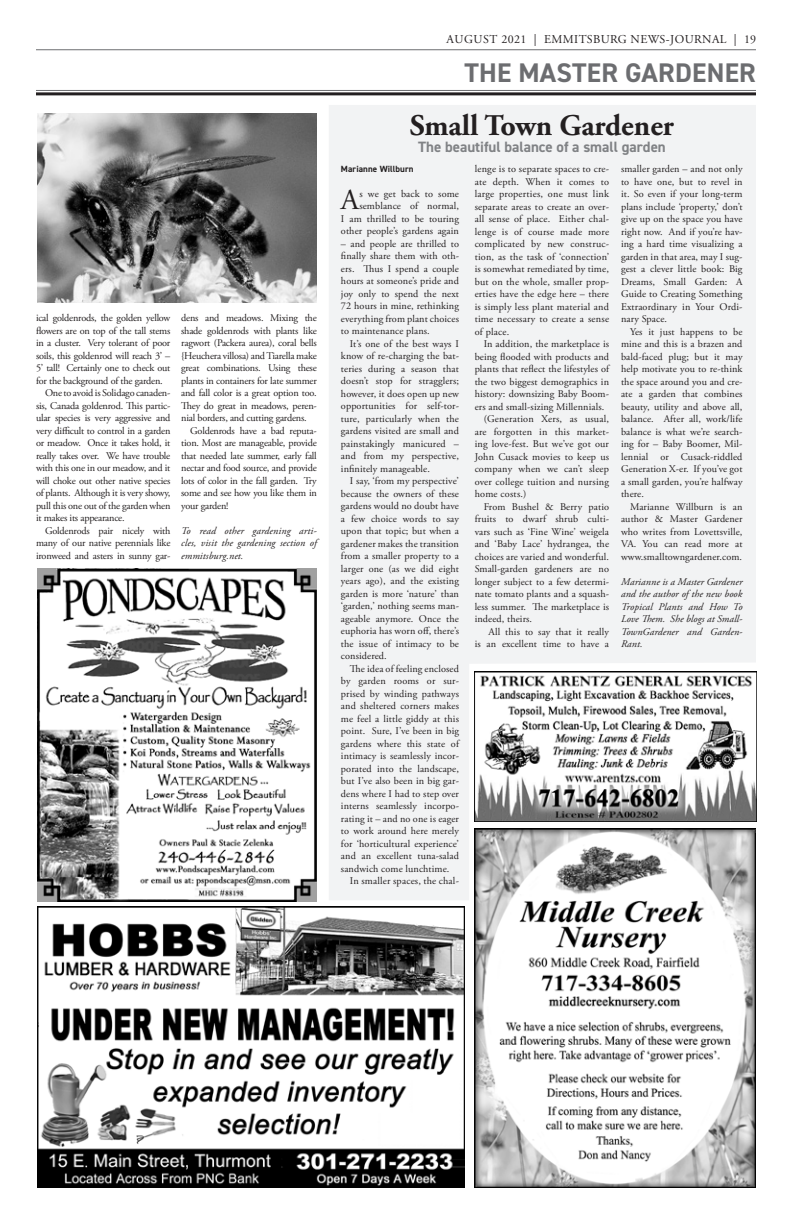
<style>
.page{position:relative;width:792px;height:1224px;background:#fff}
.page>*{position:absolute;margin:0;border:0;box-sizing:border-box;transform-origin:0 0}
.t1{font:700 30px "Adobe Garamond Pro";color:#231f20}
._1st_paragraph{font:29.1px "Adobe Garamond Pro";color:#231f20}
.t2{font:700 27px "DIN2014";letter-spacing:.01em;color:#6c6d70}
.subtitle{font:700 15px "DIN2014";color:#808285}
.t3{font:12px "Adobe Garamond Pro";letter-spacing:.035em;color:#231f20}
.body{font:10.2px/12.5px "Adobe Garamond Pro";letter-spacing:.01em;color:#231f20;text-align:justify}
._1st_paragraph-2{font:10.2px/12.5px "Adobe Garamond Pro";letter-spacing:.01em;color:#231f20;text-align:right}
.End_of_paragraph{font:italic 10.2px/12.5px "Adobe Garamond Pro";letter-spacing:.01em;color:#231f20;text-align:justify}
.author{font:700 9px "DIN2014";letter-spacing:.01em;color:#231f20}
</style>
<div class="page">
<hr style="left:36px;top:49px;width:720px;height:1px;background:#6c6d70">
<div style="left:329px;top:105px;width:427px;height:795px;background:#f2f3f4"></div>
<hr style="left:36px;top:90px;width:720px;height:1px;background:#6c6d70">
<hr style="left:36px;top:92px;width:720px;height:3px;background:#231f20">
<img style="left:37px;top:907px;width:427px;height:281px">
<img style="left:475px;top:672px;width:282px;height:150px">
<img style="left:37px;top:568px;width:280px;height:333px">
<img style="left:475px;top:828px;width:281px;height:360px">
<img style="left:37px;top:113px;width:280px;height:190px">
<p class="body" style="left:36px;top:312px;width:136px">ical goldenrods, the golden yellow flowers are on top of the tall stems in a cluster. Very tolerant of poor soils, this goldenrod will reach 3’ – 5’ tall! Certainly one to check out for the background of the garden.</p>
<p class="body" style="left:36px;top:387px;width:136px;text-indent:9px">One to avoid is Solidago canaden&shy;sis, Canada goldenrod. This partic&shy;ular species is very aggressive and very difficult to control in a garden or meadow. Once it takes hold, it really takes over. We have trouble with this one in our meadow, and it will choke out other native species of plants. Although it is very showy, pull this one out of the garden when it makes its appearance.</p>
<p class="body" style="left:36px;top:525px;width:136px;text-indent:9px">Goldenrods pair nicely with many of our native perennials like ironweed and asters in sunny gar-</p>
<p class="body" style="left:181px;top:312px;width:137px">dens and meadows. Mixing the shade goldenrods with plants like ragwort (Packera aurea), coral bells {Heuchera villosa) and Tiarella make great combinations. Using these plants in containers for late summer and fall color is a great option too.<br>They do great in meadows, peren&shy;nial borders, and cutting gardens.</p>
<p class="body" style="left:181px;top:425px;width:137px;text-indent:9px">Goldenrods have a bad reputa&shy;tion. Most are manageable, provide that needed late summer, early fall nectar and food source, and provide lots of color in the fall garden. Try some and see how you like them in your garden!</p>
<p class="End_of_paragraph" style="left:181px;top:525px;width:137px">To read other gardening arti&shy;cles, visit the gardening section of emmitsburg.net.</p>
<p class="t3" style="left:447px;top:32px;width:311px">AUGUST 2021 | EMMITSBURG NEWS-JOURNAL | 19</p>
<p class="t2" style="left:464px;top:55px;width:293px">THE MASTER GARDENER</p>
<p class="t1" style="left:410px;top:108px;width:266px">Small Town Gardener</p>
<p class="author" style="left:341px;top:163px;width:74px">Marianne Willburn</p>
<p class="_1st_paragraph" style="left:341px;top:183px;width:20px">A</p>
<p class="subtitle" style="left:418px;top:137px;width:249px">The beautiful balance of a small garden</p>
<p class="body" style="left:475px;top:163px;width:136px">lenge is to separate spaces to cre&shy;ate depth. When it comes to large properties, one must link separate areas to create an over&shy;all sense of place. Either chal&shy;lenge is of course made more complicated by new construc&shy;tion, as the task of ‘connection’ is somewhat remediated by time, but on the whole, smaller prop&shy;erties have the edge here – there is simply less plant material and time necessary to create a sense of place.</p>
<p class="body" style="left:475px;top:338px;width:136px;text-indent:9px">In addition, the marketplace is being flooded with products and plants that reflect the lifestyles of the two biggest demographics in history: downsizing Baby Boom&shy;ers and small-sizing Millennials.</p>
<p class="body" style="left:475px;top:413px;width:136px;text-indent:9px">(Generation Xers, as usual, are forgotten in this market&shy;ing love-fest. But we’ve got our John Cusack movies to keep us company when we can’t sleep over college tuition and nursing home costs.)</p>
<p class="body" style="left:475px;top:501px;width:136px;text-indent:9px">From Bushel &amp; Berry patio fruits to dwarf shrub culti&shy;vars such as ‘Fine Wine’ weigela and ‘Baby Lace’ hydrangea, the choices are varied and wonderful.<br>Small-garden gardeners are no longer subject to a few determi&shy;nate tomato plants and a squash&shy;less summer. The marketplace is indeed, theirs.</p>
<p class="body" style="left:475px;top:626px;width:136px;text-align:right">All this to say that it really<br>is an excellent time to have a</p>
<p class="body" style="left:621px;top:163px;width:123px">smaller garden – and not only to have one, but to revel in it. So even if your long-term plans include ‘property,’ don’t give up on the space you have right now. And if you’re hav&shy;ing a hard time visualizing a garden in that area, may I sug&shy;gest a clever little book: Big Dreams, Small Garden: A Guide to Creating Something Extraordinary in Your Ordi&shy;nary Space.</p>
<p class="body" style="left:621px;top:326px;width:123px;text-indent:9px">Yes it just happens to be mine and this is a brazen and bald-faced plug; but it may help motivate you to re-think the space around you and cre&shy;ate a garden that combines beauty, utility and above all, balance. After all, work/life balance is what we’re search&shy;ing for – Baby Boomer, Mil&shy;lennial or Cusack-riddled Generation X-er. If you’ve got a small garden, you’re halfway there.</p>
<p class="body" style="left:621px;top:501px;width:123px;text-indent:9px">Marianne Willburn is an author &amp; Master Gardener who writes from Lovettsville, VA. You can read more at www.smalltowngardener.com.</p>
<p class="End_of_paragraph" style="left:621px;top:576px;width:123px">Marianne is a Master Gardener and the author of the new book Tropical Plants and How To Love Them. She blogs at Small-TownGardener and Garden-Rant.</p>
<p class="_1st_paragraph-2" style="left:341px;top:188px;width:120px">s we get back to some semblance of normal,<br>I am thrilled to be touring other people’s gardens again</p>
<p class="_1st_paragraph-2" style="left:341px;top:238px;width:120px;text-align:justify">– and people are thrilled to finally share them with oth&shy;ers. Thus I spend a couple hours at someone’s pride and joy only to spend the next 72 hours in mine, rethinking everything from plant choices to maintenance plans.</p>
<p class="body" style="left:341px;top:338px;width:120px;text-indent:9px">It’s one of the best ways I know of re-charging the bat&shy;teries during a season that doesn’t stop for stragglers; however, it does open up new opportunities for self-tor&shy;ture, particularly when the gardens visited are small and painstakingly manicured – and from my perspective, infinitely manageable.</p>
<p class="body" style="left:341px;top:475px;width:120px;text-indent:9px">I say, ‘from my perspective’ because the owners of these gardens would no doubt have a few choice words to say upon that topic; but when a gardener makes the transition from a smaller property to a larger one (as we did eight years ago), and the existing garden is more ‘nature’ than ‘garden,’ nothing seems man&shy;ageable anymore. Once the euphoria has worn off, there’s the issue of intimacy to be considered.</p>
<p class="body" style="left:341px;top:663px;width:120px;text-indent:9px">The idea of feeling enclosed by garden rooms or sur&shy;prised by winding pathways and sheltered corners makes me feel a little giddy at this point. Sure, I’ve been in big gardens where this state of intimacy is seamlessly incor&shy;porated into the landscape, but I’ve also been in big gar&shy;dens where I had to step over interns seamlessly incorpo&shy;rating it – and no one is eager to work around here merely for ‘horticultural experience’ and an excellent tuna-salad sandwich come lunchtime.</p>
<p class="body" style="left:350px;top:875px;width:111px">In smaller spaces, the chal-</p>
</div>
